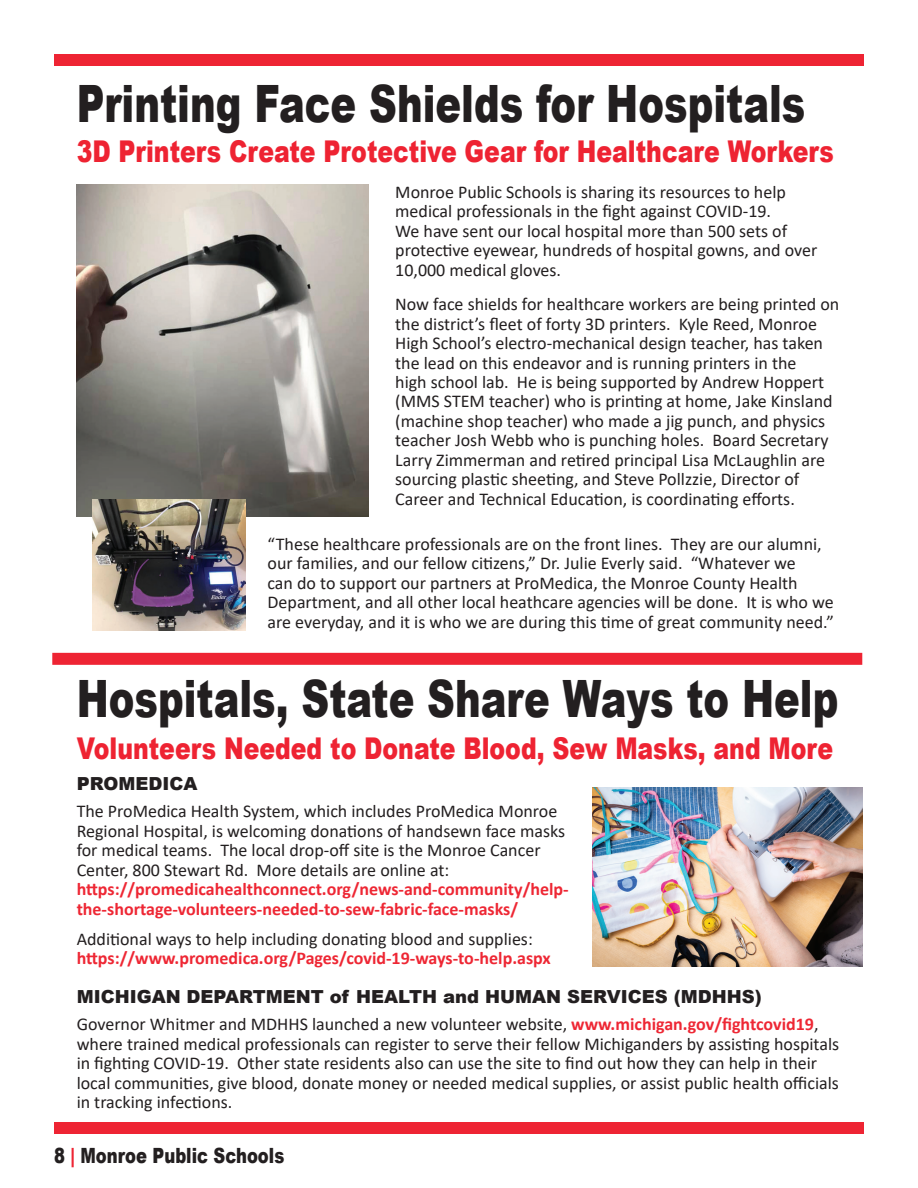
<style>
.page{position:relative;width:918px;height:1188px;background:#fff}
.page>*{position:absolute;margin:0;border:0;box-sizing:border-box;transform-origin:0 0}
.t1{font:900 51.45px "Arial";color:#231f20;scale:.75 1}
.t2{font:900 30px "Arial";color:#ee2332;scale:.79 1}
.t3{font:900 21px "Arial";color:#231f20;scale:.78 1}
.t4{font:18px/19.5px "Calibri";color:#231f20}
.t5{font:700 18px/19.5px "Calibri";color:#ee2734}
.t6{font:900 18px "Arial";color:#231f20}
.s1{font-weight:700;color:#ee2734}
.s2{color:#ee2433}
</style>
<div class="page">
<div style="left:54px;top:54px;width:810px;height:12px;background:#ee2433"></div>
<div style="left:52px;top:653px;width:810px;height:12px;background:#ee2433"></div>
<div style="left:54px;top:1122px;width:810px;height:12px;background:#ee2433"></div>
<img style="left:77px;top:184px;width:291px;height:332px">
<img style="left:593px;top:787px;width:269px;height:180px">
<img style="left:92px;top:499px;width:154px;height:131px">
<h1 class="t1" style="left:77px;top:67px;width:973px">Printing Face Shields for Hospitals</h1>
<h2 class="t2" style="left:77px;top:129px;width:960px">3D Printers Create Protective Gear for Healthcare Workers</h2>
<p class="t4" style="left:395px;top:181px;width:424px">Monroe Public Schools is sharing its resources to help medical professionals in the fight against COVID-19.<br>We have sent our local hospital more than 500 sets of protective eyewear, hundreds of hospital gowns, and over 10,000 medical gloves.</p>
<p class="t4" style="left:395px;top:294px;width:446px">Now face shields for healthcare workers are being printed on the district’s fleet of forty 3D printers. Kyle Reed, Monroe High School’s electro-mechanical design teacher, has taken the lead on this endeavor and is running printers in the<br>high school lab. He is being supported by Andrew Hoppert (MMS STEM teacher) who is printing at home, Jake Kinsland (machine shop teacher) who made a jig punch, and physics teacher Josh Webb who is punching holes. Board Secretary Larry Zimmerman and retired principal Lisa McLaughlin are sourcing plastic sheeting, and Steve Pollzzie, Director of Career and Technical Education, is coordinating efforts.</p>
<p class="t4" style="left:268px;top:534px;width:568px">“These healthcare professionals are on the front lines. They are our alumni, our families, and our fellow citizens,” Dr. Julie Everly said. “Whatever we<br>can do to support our partners at ProMedica, the Monroe County Health Department, and all other local heathcare agencies will be done. It is who we are everyday, and it is who we are during this time of great community need.”</p>
<h1 class="t1" style="left:77px;top:661px;width:1017px">Hospitals, State Share Ways to Help</h1>
<h2 class="t2" style="left:77px;top:727px;width:959px">Volunteers Needed to Donate Blood, Sew Masks, and More</h2>
<p class="t6" style="left:77px;top:771px;width:122px">PROMEDICA</p>
<p class="t4" style="left:77px;top:801px;width:490px">The ProMedica Health System, which includes ProMedica Monroe Regional Hospital, is welcoming donations of handsewn face masks for medical teams. The local drop-off site is the Monroe Cancer Center, 800 Stewart Rd. More details are online at:</p>
<p class="t5" style="left:77px;top:880px;width:494px">https://promedicahealthconnect.org/news-and-community/help&shy;the-shortage-volunteers-needed-to-sew-fabric-face-masks/</p>
<p class="t4" style="left:77px;top:929px;width:458px">Additional ways to help including donating blood and supplies:</p>
<p class="t5" style="left:77px;top:948px;width:476px">https://www.promedica.org/Pages/covid-19-ways-to-help.aspx</p>
<p class="t6" style="left:77px;top:984px;width:687px">MICHIGAN DEPARTMENT of HEALTH and HUMAN SERVICES (MDHHS)</p>
<p class="t4" style="left:77px;top:1014px;width:764px">Governor Whitmer and MDHHS launched a new volunteer website, <span class="s1">www.michigan.gov/fightcovid19</span>, where trained medical professionals can register to serve their fellow Michiganders by assisting hospitals in fighting COVID-19. Other state residents also can use the site to find out how they can help in their local communities, give blood, donate money or needed medical supplies, or assist public health officials in tracking infections.</p>
<p class="t3" style="left:54px;top:1140px;width:297px">8 <span class="s2">|</span> Monroe Public Schools</p>
</div>
